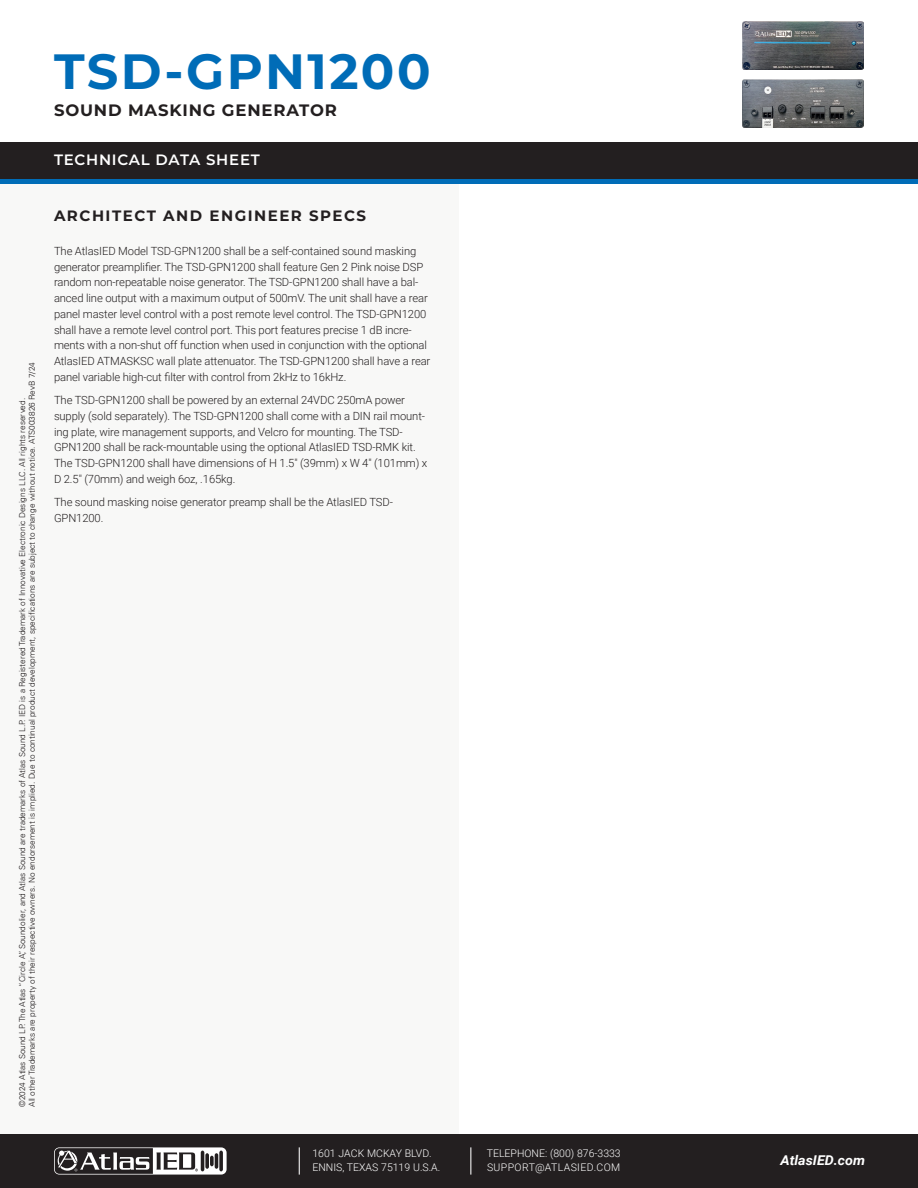
<style>
.page{position:relative;width:918px;height:1188px;background:#fff}
.page>*{position:absolute;margin:0;border:0;box-sizing:border-box;transform-origin:0 0}
.t1{font:700 49.5px "Montserrat";letter-spacing:.05em;color:#006cb7}
.t2{font:700 16.5px "Montserrat";letter-spacing:.05em;color:#231f20}
.t3{font:700 15px "Montserrat";letter-spacing:.1em;color:#231f20}
.t4{font:600 15px "Montserrat";letter-spacing:.05em;color:#fff}
.t5{font:italic 700 13.5px "Roboto";color:#fff;scale:1.05 1}
.t6{font:300 11.25px/15.8px "Roboto";letter-spacing:-.01em;color:#231f20}
.t7{font:300 10.5px/13.5px "Roboto";color:#fff}
.t8{font:300 8.25px/9.9px "Univers LT";color:#231f20}
</style>
<div class="page">
<div style="left:0;top:184px;width:459px;height:957px;background:#f8f8f7"></div>
<div style="left:0;top:1134px;width:918px;height:54px;background:#231f20"></div>
<svg style="left:54px;top:1147px;width:173px;height:28px"></svg>
<svg style="left:299px;top:1147px;width:1px;height:28px"></svg>
<svg style="left:470px;top:1147px;width:1px;height:28px"></svg>
<div style="left:0;top:142px;width:918px;height:5px;background:#231f20"></div>
<div style="left:0;top:178px;width:918px;height:6px;background:#006cb7"></div>
<div style="left:0;top:143px;width:918px;height:36px;background:#231f20"></div>
<img style="left:742px;top:21px;width:122px;height:48px">
<img style="left:742px;top:80px;width:122px;height:48px">
<p class="t1" style="left:54px;top:35px;width:378px">TSD-GPN1200</p>
<p class="t2" style="left:54px;top:98px;width:284px">SOUND MASKING GENERATOR</p>
<h3 class="t4" style="left:54px;top:149px;width:207px">TECHNICAL DATA SHEET</h3>
<p class="t8" style="left:17px;top:1107px;width:746px;rotate:-90deg">©2024 Atlas Sound LP. The Atlas “Circle A”, Soundolier, and Atlas Sound are trademarks of Atlas Sound L.P. IED is a Registered Trademark of Innovative Electronic Designs LLC. All rights reserved.<br>All other Trademarks are property of their respective owners. No endorsement is implied. Due to continual product development, specifications are subject to change without notice. ATS003826 RevB 7/24</p>
<p class="t3" style="left:54px;top:204px;width:314px">ARCHITECT AND ENGINEER SPECS</p>
<p class="t6" style="left:54px;top:242px;width:378px">The AtlasIED Model TSD-GPN1200 shall be a self-contained sound masking generator preamplifier. The TSD-GPN1200 shall feature Gen 2 Pink noise DSP random non-repeatable noise generator. The TSD-GPN1200 shall have a bal&shy;anced line output with a maximum output of 500mV. The unit shall have a rear panel master level control with a post remote level control. The TSD-GPN1200 shall have a remote level control port. This port features precise 1 dB incre&shy;ments with a non-shut off function when used in conjunction with the optional AtlasIED ATMASKSC wall plate attenuator. The TSD-GPN1200 shall have a rear panel variable high-cut filter with control from 2kHz to 16kHz.</p>
<p class="t6" style="left:54px;top:392px;width:375px">The TSD-GPN1200 shall be powered by an external 24VDC 250mA power supply (sold separately). The TSD-GPN1200 shall come with a DIN rail mount&shy;ing plate, wire management supports, and Velcro for mounting. The TSD-GPN1200 shall be rack-mountable using the optional AtlasIED TSD-RMK kit.<br>The TSD-GPN1200 shall have dimensions of H 1.5" (39mm) x W 4" (101mm) x D 2.5" (70mm) and weigh 6oz, .165kg.</p>
<p class="t6" style="left:54px;top:494px;width:340px">The sound masking noise generator preamp shall be the AtlasIED TSD-<br>GPN1200.</p>
<p class="t7" style="left:312px;top:1147px;width:129px">1601 JACK MCKAY BLVD.<br>ENNIS, TEXAS 75119 U.S.A.</p>
<p class="t7" style="left:487px;top:1147px;width:135px">TELEPHONE: (800) 876-3333<br>SUPPORT@ATLASIED.COM</p>
<p class="t5" style="left:781px;top:1151px;width:82px">AtlasIED.com</p>
</div>
